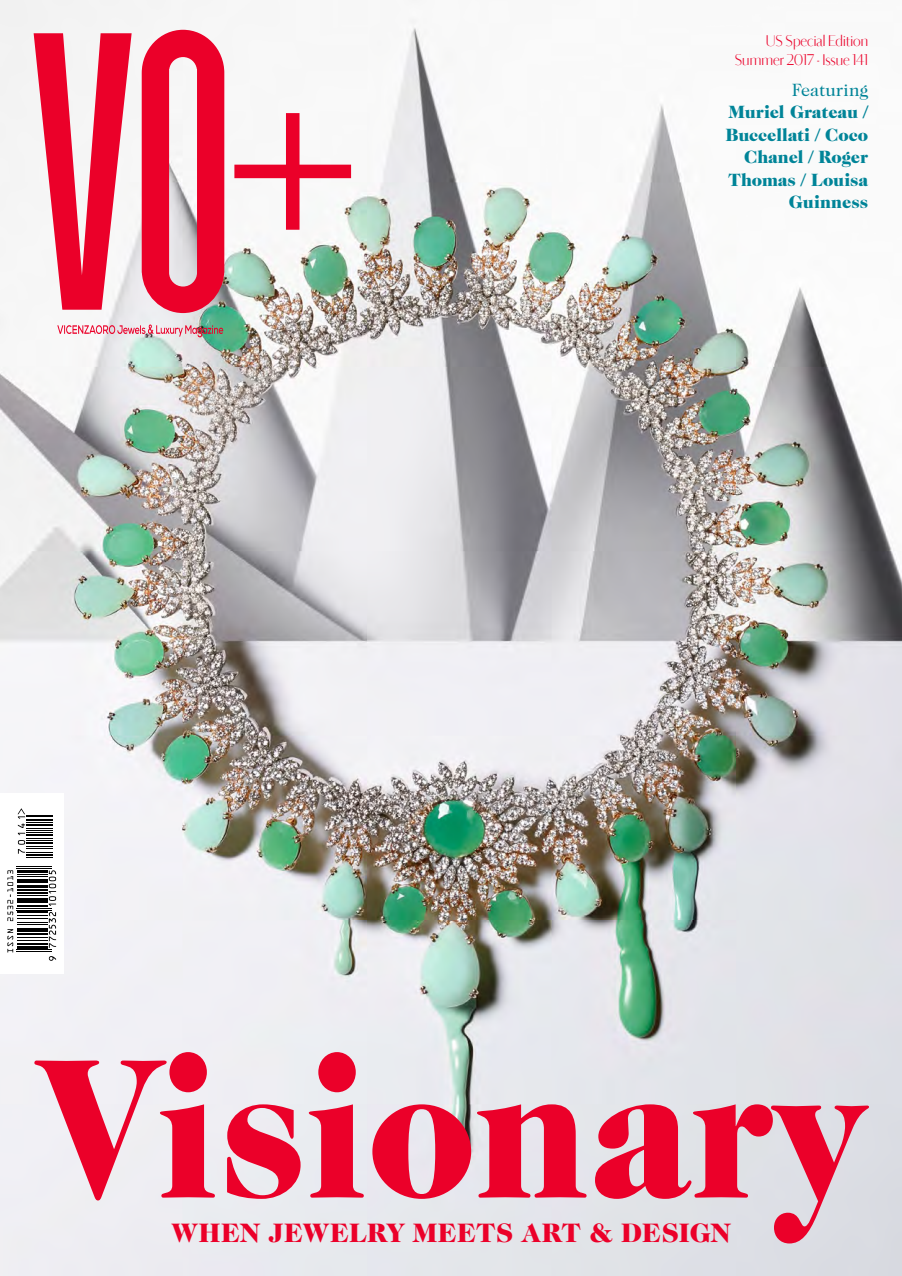
<style>
.page{position:relative;width:902px;height:1276px;background:#fff}
.page>*{position:absolute;margin:0;border:0;box-sizing:border-box;transform-origin:0 0}
.t1{font:900 201px "Caslon 224 Std";color:#eb0029;scale:.93 1}
.t2{font:900 27px "Caslon 224 Std";letter-spacing:.005em;color:#eb0029}
.t3{font:900 18px/22.5px "Caslon 224 Std";letter-spacing:-.005em;color:#008498;text-align:right}
.t4{font:300 15px/19.5px "Darby Sans Poster Web";color:#eb0029;text-align:right;scale:.93 1}
.s1{font-weight:400}
</style>
<div class="page">
<img style="left:0;top:0;width:901px;height:1276px">
<svg style="left:57px;top:324px;width:166px;height:13px"></svg>
<svg style="left:142px;top:30px;width:82px;height:283px"></svg>
<svg style="left:34px;top:33px;width:98px;height:277px"></svg>
<svg style="left:234px;top:113px;width:117px;height:117px"></svg>
<div style="left:0;top:793px;width:64px;height:180px;background:#fff"></div>
<hr style="left:17px;top:951px;width:35px;height:1px;background:#000">
<hr style="left:17px;top:949px;width:35px;height:1px;background:#000">
<hr style="left:17px;top:946px;width:31px;height:2px;background:#000">
<hr style="left:17px;top:943px;width:31px;height:2px;background:#000">
<hr style="left:17px;top:940px;width:31px;height:1px;background:#000">
<hr style="left:17px;top:937px;width:31px;height:1px;background:#000">
<hr style="left:17px;top:933px;width:31px;height:2px;background:#000">
<hr style="left:17px;top:930px;width:31px;height:2px;background:#000">
<hr style="left:17px;top:927px;width:31px;height:2px;background:#000">
<hr style="left:17px;top:924px;width:31px;height:1px;background:#000">
<hr style="left:17px;top:922px;width:31px;height:1px;background:#000">
<hr style="left:17px;top:917px;width:31px;height:1px;background:#000">
<hr style="left:17px;top:915px;width:31px;height:1px;background:#000">
<hr style="left:17px;top:911px;width:31px;height:2px;background:#000">
<hr style="left:17px;top:909px;width:35px;height:1px;background:#000">
<hr style="left:17px;top:908px;width:35px;height:1px;background:#000">
<hr style="left:17px;top:905px;width:31px;height:2px;background:#000">
<hr style="left:17px;top:901px;width:31px;height:2px;background:#000">
<hr style="left:17px;top:898px;width:31px;height:2px;background:#000">
<hr style="left:17px;top:895px;width:31px;height:1px;background:#000">
<hr style="left:17px;top:892px;width:31px;height:2px;background:#000">
<hr style="left:17px;top:888px;width:31px;height:2px;background:#000">
<hr style="left:17px;top:885px;width:31px;height:3px;background:#000">
<hr style="left:17px;top:882px;width:31px;height:1px;background:#000">
<hr style="left:17px;top:879px;width:31px;height:2px;background:#000">
<hr style="left:17px;top:876px;width:31px;height:1px;background:#000">
<hr style="left:17px;top:874px;width:31px;height:1px;background:#000">
<hr style="left:17px;top:870px;width:31px;height:2px;background:#000">
<hr style="left:17px;top:868px;width:35px;height:1px;background:#000">
<hr style="left:17px;top:866px;width:35px;height:1px;background:#000">
<svg style="left:49px;top:956px;width:7px;height:5px"></svg>
<svg style="left:49px;top:912px;width:7px;height:36px"></svg>
<svg style="left:49px;top:870px;width:7px;height:36px"></svg>
<svg style="left:18px;top:808px;width:34px;height:50px"></svg>
<svg style="left:7px;top:929px;width:6px;height:23px"></svg>
<svg style="left:7px;top:870px;width:6px;height:51px"></svg>
<p class="t4" style="left:734px;top:32px;width:145px">US Special Edition<br>Summer 2017 - Issue 141</p>
<p class="t3" style="left:725px;top:78px;width:144px"><span class="s1">Featuring<br></span>Muriel Grateau <span class="s1">/<br></span>Buccellati <span class="s1">/</span> Coco<br>Chanel <span class="s1">/</span> Roger<br>Thomas <span class="s1">/</span> Louisa<br>Guinness</p>
<h1 class="t1" style="left:36px;top:1011px;width:895px">Visionary</h1>
<h2 class="t2" style="left:171px;top:1217px;width:560px">WHEN JEWELRY MEETS ART &amp; DESIGN</h2>
</div>
